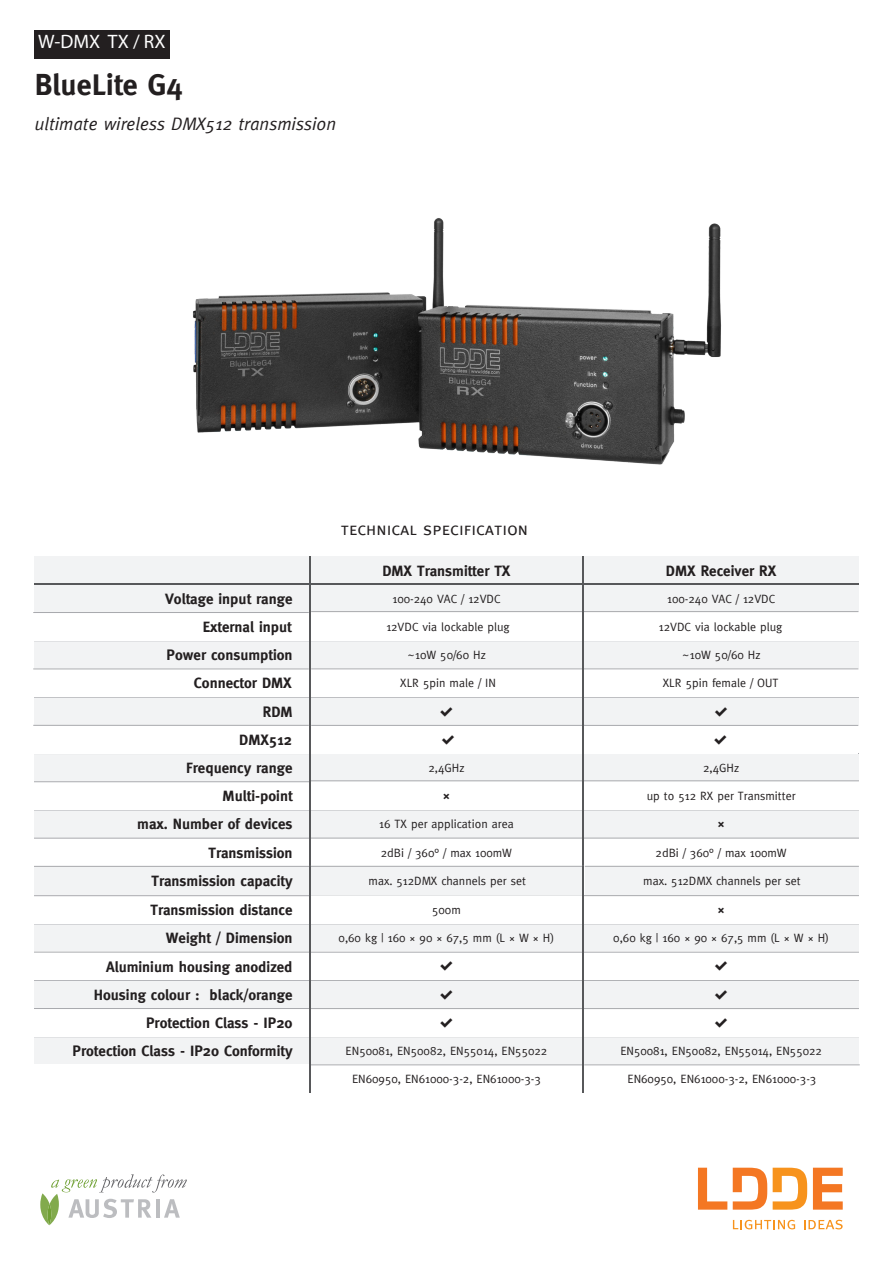
<style>
.page{position:relative;width:893px;height:1263px;background:#fff}
.page>*{position:absolute;margin:0;border:0;box-sizing:border-box;transform-origin:0 0}
.t1{font:700 30px "Meta";color:#231f20}
.t2{font:19.5px "Myriad Pro";letter-spacing:.005em;color:#fff}
.t3{font:italic 18px "Meta";color:#231f20}
.t4{font:18px "Meta Regular Caps";color:#231f20}
.t5{font:18px "Myriad Pro";color:#231f20}
.t6{font:700 15px "Meta";color:#231f20}
.t7{font:12px "Meta";color:#231f20}
.t8{font:700 12px "Meta";color:#231f20}
</style>
<div class="page">
<svg style="left:733px;top:1220px;width:62px;height:9px"></svg>
<svg style="left:804px;top:1220px;width:39px;height:9px"></svg>
<svg style="left:698px;top:1168px;width:29px;height:42px"></svg>
<svg style="left:733px;top:1168px;width:34px;height:42px"></svg>
<svg style="left:773px;top:1168px;width:34px;height:42px"></svg>
<svg style="left:813px;top:1168px;width:30px;height:42px"></svg>
<svg style="left:40px;top:1174px;width:146px;height:51px"></svg>
<img style="left:193px;top:218px;width:528px;height:247px">
<div style="left:34px;top:30px;width:136px;height:28px;background:#231f20"></div>
<div style="left:34px;top:584px;width:276px;height:28px;background:#f2f3f4"></div>
<div style="left:34px;top:556px;width:276px;height:28px;background:#f2f3f4"></div>
<div style="left:583px;top:584px;width:276px;height:28px;background:#f2f3f4"></div>
<div style="left:583px;top:556px;width:276px;height:28px;background:#f2f3f4"></div>
<div style="left:310px;top:584px;width:273px;height:28px;background:#f2f3f4"></div>
<div style="left:310px;top:556px;width:273px;height:28px;background:#f2f3f4"></div>
<div style="left:34px;top:810px;width:276px;height:28px;background:#f2f3f4"></div>
<div style="left:34px;top:697px;width:276px;height:28px;background:#f2f3f4"></div>
<hr style="left:34px;top:697px;width:276px;height:1px;background:#a8a9ad">
<div style="left:34px;top:980px;width:276px;height:28px;background:#f2f3f4"></div>
<hr style="left:34px;top:980px;width:276px;height:1px;background:#a8a9ad">
<div style="left:34px;top:640px;width:276px;height:29px;background:#f2f3f4"></div>
<hr style="left:34px;top:640px;width:276px;height:1px;background:#a8a9ad">
<div style="left:34px;top:753px;width:276px;height:28px;background:#f2f3f4"></div>
<hr style="left:34px;top:753px;width:276px;height:1px;background:#a8a9ad">
<div style="left:34px;top:924px;width:276px;height:28px;background:#f2f3f4"></div>
<div style="left:34px;top:1036px;width:276px;height:29px;background:#f2f3f4"></div>
<hr style="left:34px;top:1036px;width:276px;height:1px;background:#a8a9ad">
<hr style="left:33px;top:668px;width:276px;height:1px;background:#a8a9ad">
<hr style="left:34px;top:838px;width:276px;height:1px;background:#a8a9ad">
<hr style="left:33px;top:612px;width:276px;height:1px;background:#a8a9ad">
<hr style="left:34px;top:895px;width:276px;height:1px;background:#a8a9ad">
<hr style="left:34px;top:1008px;width:276px;height:1px;background:#a8a9ad">
<hr style="left:33px;top:725px;width:276px;height:1px;background:#a8a9ad">
<hr style="left:34px;top:781px;width:276px;height:1px;background:#a8a9ad">
<hr style="left:34px;top:952px;width:276px;height:1px;background:#a8a9ad">
<div style="left:583px;top:810px;width:276px;height:28px;background:#f2f3f4"></div>
<div style="left:310px;top:810px;width:273px;height:28px;background:#f2f3f4"></div>
<div style="left:583px;top:697px;width:276px;height:28px;background:#f2f3f4"></div>
<hr style="left:583px;top:697px;width:276px;height:1px;background:#a8a9ad">
<div style="left:310px;top:697px;width:273px;height:28px;background:#f2f3f4"></div>
<hr style="left:310px;top:697px;width:273px;height:1px;background:#a8a9ad">
<div style="left:583px;top:980px;width:276px;height:28px;background:#f2f3f4"></div>
<hr style="left:583px;top:980px;width:276px;height:1px;background:#a8a9ad">
<div style="left:310px;top:980px;width:273px;height:28px;background:#f2f3f4"></div>
<hr style="left:310px;top:980px;width:273px;height:1px;background:#a8a9ad">
<div style="left:583px;top:640px;width:276px;height:29px;background:#f2f3f4"></div>
<hr style="left:583px;top:640px;width:276px;height:1px;background:#a8a9ad">
<div style="left:310px;top:640px;width:273px;height:29px;background:#f2f3f4"></div>
<hr style="left:310px;top:640px;width:273px;height:1px;background:#a8a9ad">
<div style="left:583px;top:753px;width:276px;height:28px;background:#f2f3f4"></div>
<hr style="left:583px;top:753px;width:276px;height:1px;background:#a8a9ad">
<div style="left:310px;top:753px;width:273px;height:28px;background:#f2f3f4"></div>
<hr style="left:310px;top:753px;width:273px;height:1px;background:#a8a9ad">
<div style="left:583px;top:924px;width:276px;height:28px;background:#f2f3f4"></div>
<div style="left:310px;top:924px;width:273px;height:28px;background:#f2f3f4"></div>
<div style="left:583px;top:1036px;width:276px;height:29px;background:#f2f3f4"></div>
<hr style="left:583px;top:1036px;width:276px;height:1px;background:#a8a9ad">
<div style="left:310px;top:1036px;width:273px;height:29px;background:#f2f3f4"></div>
<hr style="left:310px;top:1036px;width:273px;height:1px;background:#a8a9ad">
<hr style="left:583px;top:668px;width:275px;height:1px;background:#a8a9ad">
<hr style="left:311px;top:668px;width:274px;height:1px;background:#a8a9ad">
<hr style="left:583px;top:838px;width:276px;height:1px;background:#a8a9ad">
<hr style="left:310px;top:838px;width:273px;height:1px;background:#a8a9ad">
<hr style="left:583px;top:611px;width:275px;height:1px;background:#a8a9ad">
<hr style="left:311px;top:611px;width:274px;height:1px;background:#a8a9ad">
<hr style="left:583px;top:895px;width:276px;height:1px;background:#a8a9ad">
<hr style="left:310px;top:894px;width:273px;height:1px;background:#a8a9ad">
<hr style="left:583px;top:1008px;width:276px;height:1px;background:#a8a9ad">
<hr style="left:310px;top:1008px;width:273px;height:1px;background:#a8a9ad">
<hr style="left:583px;top:725px;width:275px;height:1px;background:#a8a9ad">
<hr style="left:311px;top:725px;width:274px;height:1px;background:#a8a9ad">
<hr style="left:583px;top:780px;width:276px;height:1px;background:#a8a9ad">
<hr style="left:310px;top:780px;width:273px;height:1px;background:#a8a9ad">
<hr style="left:583px;top:952px;width:276px;height:1px;background:#a8a9ad">
<hr style="left:310px;top:952px;width:273px;height:1px;background:#a8a9ad">
<hr style="left:584px;top:1064px;width:276px;height:1px;background:#a8a9ad">
<hr style="left:310px;top:1064px;width:273px;height:1px;background:#a8a9ad">
<hr style="left:34px;top:583px;width:825px;height:2px;background:#57585a">
<svg style="left:583px;top:556px;width:1px;height:310px"></svg>
<svg style="left:583px;top:895px;width:1px;height:198px"></svg>
<div style="left:34px;top:866px;width:276px;height:28px;background:#f2f3f4"></div>
<hr style="left:34px;top:866px;width:276px;height:1px;background:#a8a9ad">
<div style="left:310px;top:866px;width:274px;height:28px;background:#f2f3f4"></div>
<hr style="left:310px;top:866px;width:274px;height:1px;background:#a8a9ad">
<div style="left:585px;top:866px;width:274px;height:28px;background:#f2f3f4"></div>
<hr style="left:585px;top:866px;width:274px;height:1px;background:#a8a9ad">
<svg style="left:309px;top:556px;width:1px;height:537px"></svg>
<hr style="left:582px;top:866px;width:2px;height:28px;background:#57585a">
<h2 class="t2" style="left:38px;top:30px;width:129px">W-DMX TX / RX</h2>
<h1 class="t1" style="left:35px;top:68px;width:149px">BlueLite G4</h1>
<h3 class="t3" style="left:35px;top:115px;width:303px">ultimate wireless DMX512 transmission</h3>
<h3 class="t5" style="left:363px;top:520px;width:158px">technical spec ficatio</h3>
<h3 class="t4" style="left:341px;top:518px;width:189px">technical specification</h3>
<p class="t6" style="left:382px;top:562px;width:130px">DMX Transmitter TX</p>
<p class="t6" style="left:666px;top:562px;width:112px">DMX Receiver RX</p>
<p class="t6" style="left:165px;top:590px;width:129px">Voltage input range</p>
<p class="t7" style="left:667px;top:592px;width:109px">100-240 VAC / 12VDC</p>
<p class="t7" style="left:392px;top:592px;width:109px">100-240 VAC / 12VDC</p>
<p class="t6" style="left:203px;top:618px;width:91px">External input</p>
<p class="t7" style="left:386px;top:620px;width:125px">12VDC via lockable plug</p>
<p class="t7" style="left:659px;top:620px;width:125px">12VDC via lockable plug</p>
<p class="t6" style="left:167px;top:646px;width:128px">Power consumption</p>
<p class="t7" style="left:407px;top:648px;width:80px">~10W 50/60 Hz</p>
<p class="t7" style="left:682px;top:648px;width:80px">~10W 50/60 Hz</p>
<p class="t6" style="left:194px;top:674px;width:99px">Connector DMX</p>
<p class="t7" style="left:400px;top:676px;width:97px">XLR 5pin male / IN</p>
<p class="t7" style="left:663px;top:676px;width:117px">XLR 5pin female / OUT</p>
<p class="t6" style="left:263px;top:703px;width:31px">RDM</p>
<p class="t6" style="left:239px;top:731px;width:54px">DMX512</p>
<p class="t6" style="left:186px;top:759px;width:108px">Frequency range</p>
<p class="t7" style="left:428px;top:761px;width:37px">2,4GHz</p>
<p class="t7" style="left:703px;top:761px;width:37px">2,4GHz</p>
<p class="t6" style="left:223px;top:787px;width:71px">Multi-point</p>
<p class="t8" style="left:442px;top:789px;width:9px">×</p>
<p class="t7" style="left:647px;top:789px;width:150px">up to 512 RX per Transmitter</p>
<p class="t6" style="left:137px;top:815px;width:157px">max. Number of devices</p>
<p class="t7" style="left:379px;top:817px;width:136px">16 TX per application area</p>
<p class="t8" style="left:717px;top:817px;width:9px">×</p>
<p class="t6" style="left:209px;top:844px;width:86px">Transmission</p>
<p class="t7" style="left:381px;top:845px;width:133px">2dBi / 360° / max 100mW</p>
<p class="t7" style="left:656px;top:845px;width:133px">2dBi / 360° / max 100mW</p>
<p class="t6" style="left:152px;top:872px;width:142px">Transmission capacity</p>
<p class="t7" style="left:369px;top:874px;width:159px">max. 512DMX channels per set</p>
<p class="t7" style="left:643px;top:874px;width:159px">max. 512DMX channels per set</p>
<p class="t6" style="left:151px;top:901px;width:144px">Transmission distance</p>
<p class="t6" style="left:166px;top:929px;width:128px">Weight / Dimension</p>
<p class="t6" style="left:106px;top:958px;width:188px">Aluminium housing anodized</p>
<p class="t6" style="left:94px;top:986px;width:200px">Housing colour : black/orange</p>
<p class="t6" style="left:146px;top:1014px;width:148px">Protection Class - IP20</p>
<p class="t6" style="left:73px;top:1042px;width:221px">Protection Class - IP20 Conformity</p>
<p class="t7" style="left:432px;top:903px;width:30px">500m</p>
<p class="t8" style="left:717px;top:903px;width:9px">×</p>
<p class="t7" style="left:339px;top:931px;width:217px">0,60 kg | 160 × 90 × 67,5 mm (L × W × H)</p>
<p class="t7" style="left:613px;top:931px;width:217px">0,60 kg | 160 × 90 × 67,5 mm (L × W × H)</p>
<p class="t7" style="left:346px;top:1044px;width:203px">EN50081, EN50082, EN55014, EN55022</p>
<p class="t7" style="left:620px;top:1044px;width:203px">EN50081, EN50082, EN55014, EN55022</p>
<p class="t7" style="left:352px;top:1072px;width:190px">EN60950, EN61000-3-2, EN61000-3-3</p>
<p class="t7" style="left:627px;top:1072px;width:190px">EN60950, EN61000-3-2, EN61000-3-3</p>
</div>
